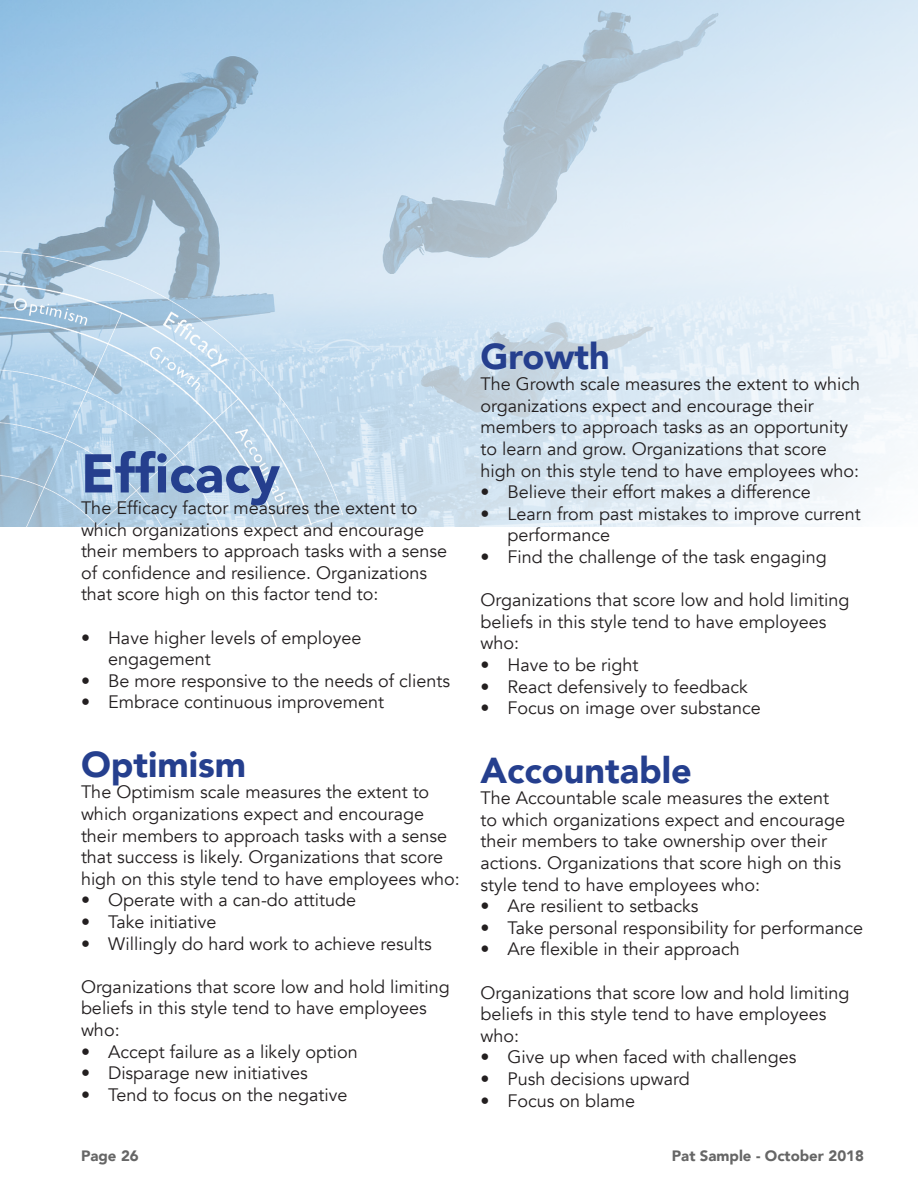
<style>
.page{position:relative;width:918px;height:1188px;background:#fff}
.page>*{position:absolute;margin:0;border:0;box-sizing:border-box;transform-origin:0 0}
.Header{font:900 54px "Avenir";color:#253f8e}
.Header-2{font:900 36px "Avenir";color:#253f8e}
.Regular_Text{font:18px/21.6px "Avenir";color:#231f20}
.Small_Head{font:900 15px "Avenir";color:#666}
</style>
<div class="page">
<img style="left:0;top:0;width:918px;height:527px">
<p class="Header" style="left:81px;top:427px;width:201px">Efficacy</p>
<p class="Regular_Text" style="left:81px;top:497px;width:368px">The Efficacy factor measures the extent to which organizations expect and encourage their members to approach tasks with a sense of confidence and resilience. Organizations that score high on this factor tend to:</p>
<p class="Regular_Text" style="left:108px;top:627px;width:255px;text-indent:-27px">• Have higher levels of employee engagement</p>
<p class="Regular_Text" style="left:81px;top:670px;width:371px">• Be more responsive to the needs of clients</p>
<p class="Regular_Text" style="left:81px;top:692px;width:305px">• Embrace continuous improvement</p>
<p class="Header-2" style="left:81px;top:734px;width:167px">Optimism</p>
<p class="Regular_Text" style="left:81px;top:782px;width:380px">The Optimism scale measures the extent to which organizations expect and encourage their members to approach tasks with a sense that success is likely. Organizations that score high on this style tend to have employees who:</p>
<p class="Regular_Text" style="left:81px;top:890px;width:277px">• Operate with a can-do attitude</p>
<p class="Regular_Text" style="left:81px;top:911px;width:137px">• Take initiative</p>
<p class="Regular_Text" style="left:81px;top:933px;width:352px">• Willingly do hard work to achieve results</p>
<p class="Regular_Text" style="left:81px;top:976px;width:370px">Organizations that score low and hold limiting beliefs in this style tend to have employees who:</p>
<p class="Regular_Text" style="left:81px;top:1041px;width:279px">• Accept failure as a likely option</p>
<p class="Regular_Text" style="left:81px;top:1063px;width:228px">• Disparage new initiatives</p>
<p class="Regular_Text" style="left:81px;top:1084px;width:268px">• Tend to focus on the negative</p>
<p class="Header-2" style="left:481px;top:325px;width:131px">Growth</p>
<p class="Regular_Text" style="left:481px;top:374px;width:381px">The Growth scale measures the extent to which organizations expect and encourage their members to approach tasks as an opportunity to learn and grow. Organizations that score high on this style tend to have employees who:</p>
<p class="Regular_Text" style="left:481px;top:482px;width:332px">• Believe their effort makes a difference</p>
<p class="Regular_Text" style="left:508px;top:503px;width:355px;text-indent:-27px">• Learn from past mistakes to improve current performance</p>
<p class="Regular_Text" style="left:481px;top:546px;width:348px">• Find the challenge of the task engaging</p>
<p class="Regular_Text" style="left:481px;top:590px;width:370px">Organizations that score low and hold limiting beliefs in this style tend to have employees who:</p>
<p class="Regular_Text" style="left:481px;top:654px;width:159px">• Have to be right</p>
<p class="Regular_Text" style="left:481px;top:676px;width:269px">• React defensively to feedback</p>
<p class="Regular_Text" style="left:481px;top:698px;width:282px">• Focus on image over substance</p>
<p class="Header-2" style="left:481px;top:739px;width:213px">Accountable</p>
<p class="Regular_Text" style="left:481px;top:788px;width:366px">The Accountable scale measures the extent to which organizations expect and encourage their members to take ownership over their actions. Organizations that score high on this style tend to have employees who:</p>
<p class="Regular_Text" style="left:481px;top:896px;width:219px">• Are resilient to setbacks</p>
<p class="Regular_Text" style="left:481px;top:917px;width:384px">• Take personal responsibility for performance</p>
<p class="Regular_Text" style="left:481px;top:939px;width:261px">• Are flexible in their approach</p>
<p class="Regular_Text" style="left:481px;top:982px;width:370px">Organizations that score low and hold limiting beliefs in this style tend to have employees who:</p>
<p class="Regular_Text" style="left:481px;top:1047px;width:318px">• Give up when faced with challenges</p>
<p class="Regular_Text" style="left:481px;top:1068px;width:211px">• Push decisions upward</p>
<p class="Regular_Text" style="left:481px;top:1090px;width:156px">• Focus on blame</p>
<p class="Small_Head" style="left:81px;top:1143px;width:59px">Page 26</p>
<p class="Small_Head" style="left:672px;top:1143px;width:194px">Pat Sample - October 2018</p>
</div>
